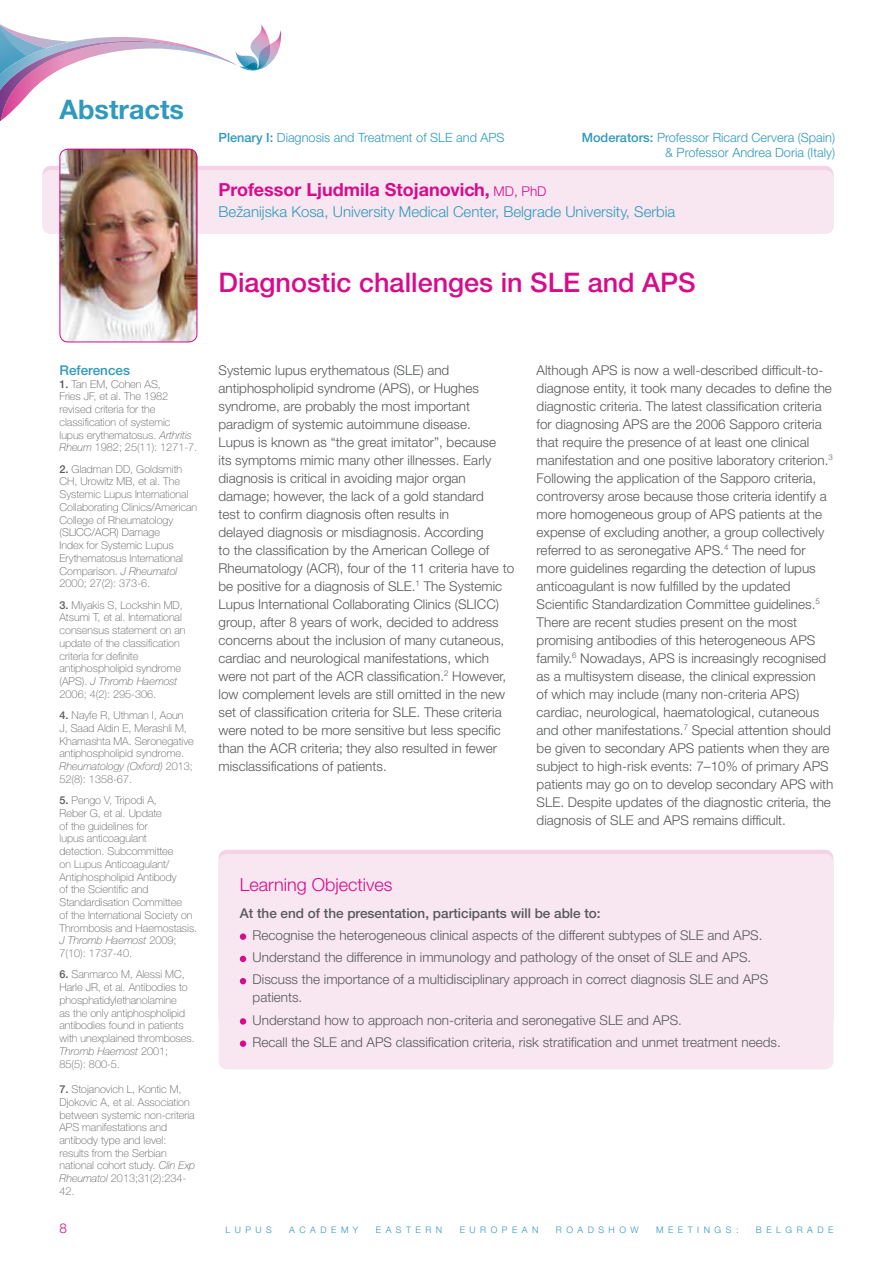
<style>
.page{position:relative;width:893px;height:1263px;background:#fff}
.page>*{position:absolute;margin:0;border:0;box-sizing:border-box;transform-origin:0 0}
.t1{font:500 27px "Helvetica Neue CE";color:#d70b8c}
.t2{font:700 27px "Helvetica Neue CE";color:#3099be}
.t3{font:700 18px "Helvetica Neue CE";color:#d70b8c}
.t4{font:300 18px "Helvetica Neue CE";color:#d70b8c}
.t5{font:300 15px "Helvetica Neue CE";color:#3099be}
.t6{font:300 13.5px/18px "Helvetica Neue CE";color:#58595b}
.t7{font:500 13.5px "Helvetica Neue CE";color:#58595b}
.t8{font:500 13.5px "Helvetica Neue CE";color:#3099be}
.t9{font:300 13.5px "Helvetica Neue CE";color:#d70b8c}
.t10{font:300 12.75px/15px "Helvetica Neue CE";color:#3099be;text-align:right}
.t11{font:100 10.8px/12.8px "Helvetica Neue CE";color:#58595b}
.t12{font:300 9px "Helvetica Neue CE";letter-spacing:.5em;color:#3099be}
.s1{font-weight:500}
.s2{font-weight:300;font-size:13.5px}
.s3{font-style:italic}
</style>
<div class="page">
<svg style="left:0;top:24px;width:281px;height:97px"></svg>
<div style="left:43px;top:166px;width:790px;height:68px;background:#f3d3e5;border-radius:9px"></div>
<div style="left:43px;top:170px;width:790px;height:64px;background:#f8e7f1;border-radius:9px"></div>
<img style="left:60px;top:149px;width:137px;height:193px">
<div style="left:60px;top:149px;width:137px;height:193px;border:1px solid #d70b8c;border-radius:8px"></div>
<div style="left:219px;top:850px;width:614px;height:178px;background:#f3d3e5;border-radius:9px"></div>
<div style="left:219px;top:854px;width:614px;height:215px;background:#f8e7f1;border-radius:9px"></div>
<div style="left:240px;top:933px;width:6px;height:7px;background:#d70b8c;border-radius:50%"></div>
<svg style="left:240px;top:956px;width:6px;height:6px"></svg>
<svg style="left:240px;top:978px;width:6px;height:6px"></svg>
<div style="left:240px;top:1018px;width:6px;height:7px;background:#d70b8c;border-radius:50%"></div>
<div style="left:240px;top:1040px;width:6px;height:7px;background:#d70b8c;border-radius:50%"></div>
<h1 class="t2" style="left:60px;top:93px;width:126px">Abstracts</h1>
<p class="t10" style="left:219px;top:130px;width:277px"><span class="s1">Plenary I:</span> Diagnosis and Treatment of SLE and APS</p>
<p class="t10" style="left:582px;top:130px;width:255px"><span class="s1">Moderators:</span> Professor Ricard Cervera (Spain) &amp; Professor Andrea Doria (Italy)</p>
<h2 class="t3" style="left:219px;top:179px;width:328px">Professor Ljudmila Stojanovich, <span class="s2">MD , PhD</span></h2>
<p class="t5" style="left:219px;top:203px;width:458px">Bežanijska Kosa, University Medical Center, Belgrade University, Serbia</p>
<h1 class="t1" style="left:219px;top:266px;width:479px">Diagnostic challenges in SLE and APS</h1>
<p class="t8" style="left:60px;top:362px;width:72px">References</p>
<p class="t11" style="left:60px;top:378px;width:139px"><span class="s1">1.</span> Tan EM, Cohen AS,<br>Fries JF, et al. The 1982 revised criteria for the classification of systemic lupus erythematosus. <span class="s3">Arthritis<br>Rheum</span> 1982; 25(11): 1271-7.</p>
<p class="t11" style="left:60px;top:463px;width:139px"><span class="s1">2.</span> Gladman DD, Goldsmith<br>CH, Urowitz MB, et al. The<br>Systemic Lupus International<br>Collaborating Clinics/American<br>College of Rheumatology (SLICC/ACR) Damage<br>Index for Systemic Lupus<br>Erythematosus International<br>Comparison. <span class="s3">J Rheumatol<br></span>2000; 27(2): 373-6.</p>
<p class="t11" style="left:60px;top:598px;width:128px"><span class="s1">3.</span> Miyakis S, Lockshin MD,<br>Atsumi T, et al. International consensus statement on an update of the classification criteria for definite antiphospholipid syndrome (APS). <span class="s3">J Thromb Haemost<br></span>2006; 4(2): 295-306.</p>
<p class="t11" style="left:60px;top:709px;width:136px"><span class="s1">4.</span> Nayfe R, Uthman I, Aoun<br>J, Saad Aldin E, Merashli M,<br>Khamashta MA. Seronegative antiphospholipid syndrome.<br><span class="s3">Rheumatology (Oxford)</span> 2013;<br>52(8): 1358-67.</p>
<p class="t11" style="left:60px;top:794px;width:139px"><span class="s1">5.</span> Pengo V, Tripodi A,<br>Reber G, et al. Update<br>of the guidelines for<br>lupus anticoagulant<br>detection. Subcommittee<br>on Lupus Anticoagulant/<br>Antiphospholipid Antibody<br>of the Scientific and<br>Standardisation Committee<br>of the International Society on<br>Thrombosis and Haemostasis.<br><span class="s3">J Thromb Haemost</span> 2009;<br>7(10): 1737-40.</p>
<p class="t11" style="left:60px;top:968px;width:137px"><span class="s1">6.</span> Sanmarco M, Alessi MC,<br>Harle JR, et al. Antibodies to phosphatidylethanolamine<br>as the only antiphospholipid antibodies found in patients with unexplained thromboses.<br><span class="s3">Thromb Haemost</span> 2001;<br>85(5): 800-5.</p>
<p class="t11" style="left:60px;top:1083px;width:137px"><span class="s1">7.</span> Stojanovich L, Kontic M,<br>Djokovic A, et al. Association between systemic non-criteria<br>APS manifestations and antibody type and level: results from the Serbian national cohort study. <span class="s3">Clin Exp<br>Rheumatol</span> 2013;31(2):234-<br>42.</p>
<p class="t6" style="left:219px;top:361px;width:297px">Systemic lupus erythematous (SLE) and antiphospholipid syndrome (APS), or Hughes syndrome, are probably the most important paradigm of systemic autoimmune disease.<br>Lupus is known as “the great imitator”, because<br>its symptoms mimic many other illnesses. Early diagnosis is critical in avoiding major organ damage; however, the lack of a gold standard<br>test to confirm diagnosis often results in<br>delayed diagnosis or misdiagnosis. According<br>to the classification by the American College of Rheumatology (ACR), four of the 11 criteria have to be positive for a diagnosis of SLE.<sup>1</sup> The Systemic Lupus International Collaborating Clinics (SLICC) group, after 8 years of work, decided to address concerns about the inclusion of many cutaneous, cardiac and neurological manifestations, which were not part of the ACR classification.<sup>2</sup> However, low complement levels are still omitted in the new set of classification criteria for SLE. These criteria were noted to be more sensitive but less specific than the ACR criteria; they also resulted in fewer misclassifications of patients.</p>
<p class="t6" style="left:537px;top:361px;width:298px">Although APS is now a well-described difficult-to&shy;diagnose entity, it took many decades to define the diagnostic criteria. The latest classification criteria for diagnosing APS are the 2006 Sapporo criteria that require the presence of at least one clinical manifestation and one positive laboratory criterion.<sup>3<br></sup>Following the application of the Sapporo criteria, controversy arose because those criteria identify a more homogeneous group of APS patients at the expense of excluding another, a group collectively referred to as seronegative APS .<sup>4</sup> The need for more guidelines regarding the detection of lupus anticoagulant is now fulfilled by the updated Scientific Standardization Committee guidelines.<sup>5<br></sup>There are recent studies present on the most promising antibodies of this heterogeneous APS family.<sup>6</sup> Nowadays, APS is increasingly recognised as a multisystem disease, the clinical expression<br>of which may include (many non-criteria APS) cardiac, neurological, haematological, cutaneous and other manifestations.<sup>7</sup> Special attention should be given to secondary APS patients when they are subject to high-risk events: 7–10% of primary APS patients may go on to develop secondary APS with SLE. Despite updates of the diagnostic criteria, the diagnosis of SLE and APS remains difficult.</p>
<h2 class="t4" style="left:240px;top:874px;width:154px">Learning Objectives</h2>
<p class="t7" style="left:240px;top:904px;width:362px">At the end of the presentation, participants will be able to:</p>
<p class="t6" style="left:250px;top:924px;width:514px;line-height:22.2px">Recognise the heterogeneous clinical aspects of the different subtypes of SLE and APS .<br>U nderstand the difference in immunology and pathology of the onset of SLE and APS .<br>Discuss the importance of a multidisciplinary approach in correct diagnosis SLE and APS</p>
<p class="t6" style="left:250px;top:986px;width:532px;line-height:22.2px">patients.<br>U nderstand how to approach non-criteria and seronegative SLE and APS .<br>Recall the SLE and APS classification criteria, risk stratification and unmet treatment needs.</p>
<p class="t9" style="left:60px;top:1220px;width:9px">8</p>
<p class="t12" style="left:225px;top:1224px;width:48px">Lupus</p>
<p class="t12" style="left:289px;top:1224px;width:71px">Academy</p>
<p class="t12" style="left:376px;top:1224px;width:9px">Ea</p>
<p class="t12" style="left:396px;top:1224px;width:48px">stern</p>
<p class="t12" style="left:460px;top:1224px;width:80px">European</p>
<p class="t12" style="left:556px;top:1224px;width:84px">Roadshow</p>
<p class="t12" style="left:656px;top:1224px;width:84px">M eetings:</p>
<p class="t12" style="left:756px;top:1224px;width:79px">Belgrade</p>
</div>
